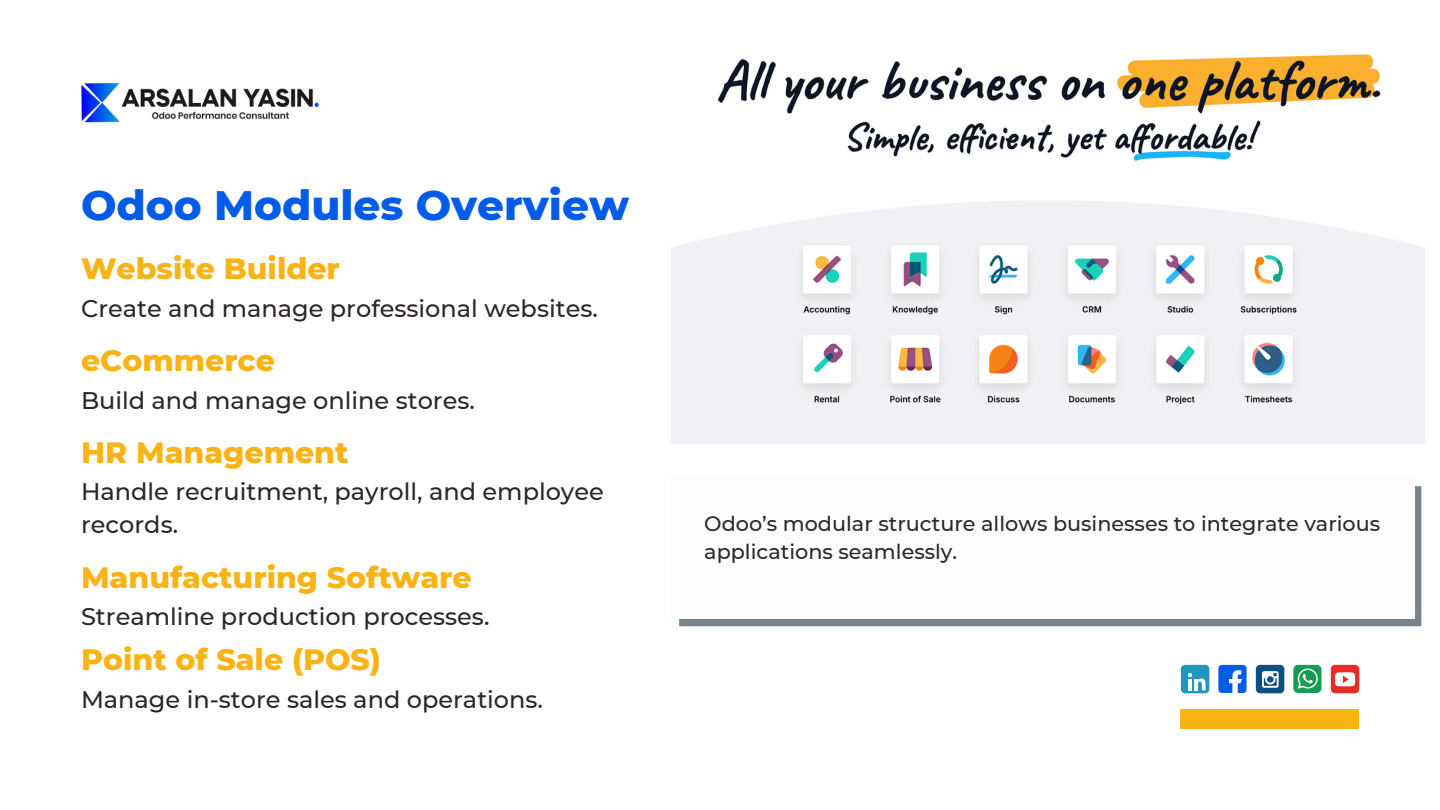
<style>
.page{position:relative;width:1440px;height:810px;background:#fff}
.page>*{position:absolute;margin:0;border:0;box-sizing:border-box;transform-origin:0 0}
.t1{font:800 42px "Montserrat";color:#025ce8}
.t2{font:800 30px "Montserrat";color:#f9b314}
.t3{font:500 24px/33px "Montserrat";color:#2d262a}
.t4{font:500 20.7px/28.5px "Montserrat";color:#2d262a}
</style>
<div class="page">
<img style="left:671px;top:54px;width:753px;height:389px">
<svg style="left:679px;top:486px;width:743px;height:141px;background:#859099"></svg>
<div style="left:669px;top:476px;width:745px;height:143px;background:#fdfdfd"></div>
<img style="left:81px;top:82px;width:238px;height:41px">
<div style="left:1181px;top:710px;width:178px;height:19px;background:#f9b314"></div>
<svg style="left:1218px;top:665px;width:29px;height:28px"></svg>
<div style="left:1181px;top:665px;width:28px;height:28px;background:#2197bd;border-radius:4px"></div>
<svg style="left:1188px;top:673px;width:18px;height:17px"></svg>
<div style="left:1256px;top:665px;width:28px;height:28px;background:#0d4f83;border-radius:4px"></div>
<svg style="left:1262px;top:671px;width:17px;height:17px"></svg>
<div style="left:1331px;top:665px;width:28px;height:28px;background:#e52d27;border-radius:4px"></div>
<svg style="left:1335px;top:672px;width:20px;height:14px"></svg>
<div style="left:1293px;top:665px;width:29px;height:28px;background:#169d53;border-radius:5px"></div>
<svg style="left:1298px;top:669px;width:20px;height:20px"></svg>
<p class="t1" style="left:81px;top:180px;width:550px">Odoo Modules Overview</p>
<p class="t2" style="left:81px;top:250px;width:260px">Website Builder</p>
<h1 class="t3" style="left:81px;top:292px;width:518px">Create and manage professional websites.</h1>
<h3 class="t2" style="left:81px;top:342px;width:195px">eCommerce</h3>
<h2 class="t3" style="left:81px;top:383px;width:395px">Build and manage online stores.</h2>
<h3 class="t2" style="left:81px;top:434px;width:269px">HR Management</h3>
<h2 class="t3" style="left:81px;top:475px;width:524px">Handle recruitment, payroll, and employee records.</h2>
<h3 class="t2" style="left:81px;top:559px;width:392px">Manufacturing Software</h3>
<h2 class="t3" style="left:81px;top:600px;width:410px">Streamline production processes.</h2>
<h3 class="t2" style="left:81px;top:641px;width:302px">Point of Sale (POS)</h3>
<h2 class="t3" style="left:81px;top:682px;width:464px">Manage in-store sales and operations.</h2>
<h2 class="t4" style="left:704px;top:509px;width:677px">Odoo’s modular structure allows businesses to integrate various applications seamlessly.</h2>
</div>
